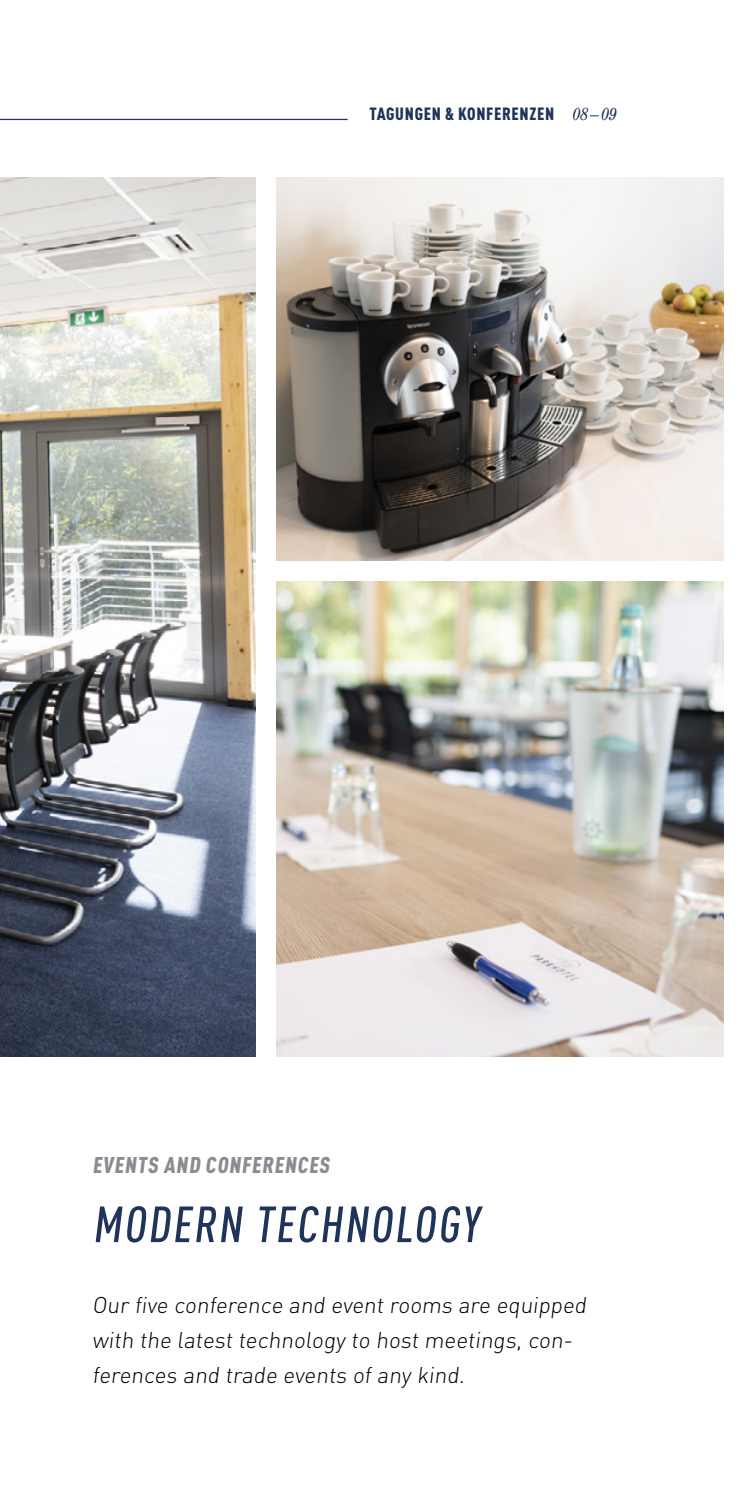
<style>
.page{position:relative;width:745px;height:1489px;background:#fff}
.page>*{position:absolute;margin:0;border:0;box-sizing:border-box;transform-origin:0 0}
.t1{font:500 condensed 50px "DIN Pro";color:#20345a}
.t2{font:300 22.5px/35px "DIN Pro";color:#000}
.t3{font:900 condensed 22.5px "DIN Pro";color:#898d92}
.t4{font:900 condensed 17.5px "DIN Pro";letter-spacing:.04em;color:#20345a}
.s1{font-family:"Century";font-weight:400;font-style:italic}
</style>
<div class="page">
<img style="left:0;top:177px;width:255px;height:879px">
<img style="left:276px;top:177px;width:447px;height:383px">
<img style="left:276px;top:581px;width:447px;height:475px">
<hr style="left:0;top:119px;width:347px;height:1px;background:#20345a">
<p class="t4" style="left:369px;top:100px;width:249px">TAGUNGEN &amp; KONFERENZEN <span class="s1">08–09</span></p>
<p class="t3" style="left:92px;top:1147px;width:242px">EVENTS AND CONFERENCES</p>
<h1 class="t1" style="left:92px;top:1187px;width:395px">MODERN TECHNOLOGY</h1>
<p class="t2" style="left:92px;top:1284px;width:499px">Our five conference and event rooms are equipped with the latest technology to host meetings, con&shy;ferences and trade events of any kind.</p>
</div>
